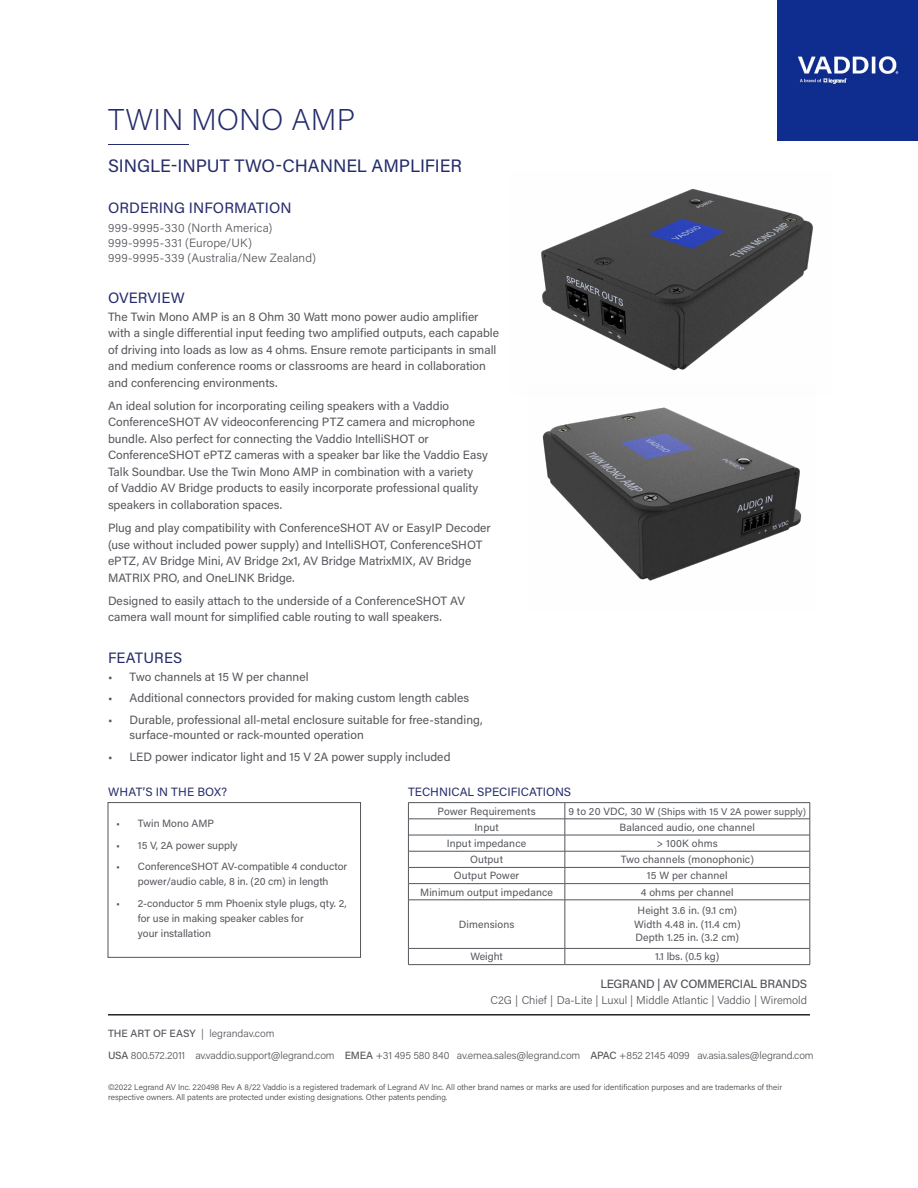
<style>
.page{position:relative;width:918px;height:1188px;background:#fff}
.page>*{position:absolute;margin:0;border:0;box-sizing:border-box;transform-origin:0 0}
.t1{font:200 30px "Acumin Pro";color:#252c6a}
.t2{font:18px "Acumin Pro";letter-spacing:-.005em;color:#252c6a}
.t3{font:15px "Acumin Pro";letter-spacing:.005em;color:#252c6a}
.t4{font:12px/16.5px "Acumin Pro";color:#54565b}
.t5{font:300 12px/15px "Acumin Pro";letter-spacing:.015em;color:#54565b}
.t6{font:12px "Acumin Pro";color:#252c6a}
.t7{font:500 12px "Acumin Pro";letter-spacing:-.025em;color:#54565b}
.t8{font:300 11.25px "Acumin Pro";color:#54565b}
.t9{font:10.5px/15px "Acumin Pro";letter-spacing:.005em;color:#54565b;text-align:center}
.t10{font:300 10.5px/21.9px "Acumin Pro";letter-spacing:-.015em;color:#54565b}
.t11{font:9.75px "Acumin Pro";letter-spacing:.01em;color:#54565b}
.t12{font:300 8.25px/9.9px "Acumin Pro";color:#414042}
.s1{font-size:10.5px}
.s2{font-weight:500}
</style>
<div class="page">
<hr style="left:108px;top:144px;width:81px;height:1px;background:#252c6a">
<hr style="left:565px;top:802px;width:245px;height:1px;background:#54565b">
<hr style="left:565px;top:819px;width:245px;height:1px;background:#54565b">
<hr style="left:565px;top:835px;width:245px;height:1px;background:#54565b">
<hr style="left:565px;top:851px;width:245px;height:1px;background:#54565b">
<hr style="left:565px;top:867px;width:245px;height:1px;background:#54565b">
<hr style="left:565px;top:883px;width:245px;height:1px;background:#54565b">
<hr style="left:565px;top:900px;width:245px;height:1px;background:#54565b">
<hr style="left:565px;top:948px;width:245px;height:1px;background:#54565b">
<hr style="left:565px;top:964px;width:245px;height:1px;background:#54565b">
<hr style="left:408px;top:802px;width:157px;height:1px;background:#54565b">
<hr style="left:409px;top:819px;width:156px;height:1px;background:#54565b">
<hr style="left:409px;top:835px;width:156px;height:1px;background:#54565b">
<hr style="left:409px;top:851px;width:156px;height:1px;background:#54565b">
<hr style="left:409px;top:867px;width:156px;height:1px;background:#54565b">
<hr style="left:409px;top:883px;width:156px;height:1px;background:#54565b">
<hr style="left:409px;top:900px;width:156px;height:1px;background:#54565b">
<hr style="left:409px;top:948px;width:156px;height:1px;background:#54565b">
<hr style="left:408px;top:964px;width:157px;height:1px;background:#54565b">
<svg style="left:408px;top:803px;width:1px;height:97px"></svg>
<svg style="left:565px;top:803px;width:1px;height:97px"></svg>
<svg style="left:810px;top:803px;width:1px;height:97px"></svg>
<hr style="left:408px;top:900px;width:1px;height:48px;background:#54565b">
<hr style="left:565px;top:900px;width:1px;height:48px;background:#54565b">
<hr style="left:810px;top:900px;width:1px;height:48px;background:#54565b">
<svg style="left:408px;top:948px;width:1px;height:16px"></svg>
<svg style="left:565px;top:949px;width:1px;height:15px"></svg>
<svg style="left:810px;top:948px;width:1px;height:16px"></svg>
<div style="left:778px;top:0;width:140px;height:140px;background:#0f2d8f"></div>
<hr style="left:108px;top:1015px;width:702px;height:1px;background:#000">
<img style="left:541px;top:188px;width:272px;height:183px">
<img style="left:542px;top:407px;width:260px;height:174px">
<div style="left:108px;top:802px;width:253px;height:156px;border:1px solid #54565b"></div>
<h1 class="t1" style="left:108px;top:99px;width:249px">TWIN MONO AMP</h1>
<h2 class="t2" style="left:108px;top:154px;width:355px">SINGLE-INPUT TWO-CHANNEL AMPLIFIER</h2>
<p class="t3" style="left:108px;top:198px;width:185px">ORDERING INFORMATION</p>
<p class="t5" style="left:108px;top:220px;width:210px">999-9995-330 (North America)<br>999-9995-331 (Europe/UK)<br>999-9995-339 (Australia/New Zealand)</p>
<p class="t3" style="left:108px;top:287px;width:78px">OVERVIEW</p>
<p class="t4" style="left:108px;top:308px;width:393px">The Twin Mono AMP is an 8 Ohm 30 Watt mono power audio amplifier with a single differential input feeding two amplified outputs, each capable of driving into loads as low as 4 ohms. Ensure remote participants in small and medium conference rooms or classrooms are heard in collaboration and conferencing environments.</p>
<p class="t4" style="left:108px;top:397px;width:381px">An ideal solution for incorporating ceiling speakers with a Vaddio ConferenceSHOT AV videoconferencing PTZ camera and microphone bundle. Also perfect for connecting the Vaddio IntelliSHOT or ConferenceSHOT ePTZ cameras with a speaker bar like the Vaddio Easy Talk Soundbar. Use the Twin Mono AMP in combination with a variety<br>of Vaddio AV Bridge products to easily incorporate professional quality speakers in collaboration spaces.</p>
<p class="t4" style="left:108px;top:519px;width:384px">Plug and play compatibility with ConferenceSHOT AV or EasyIP Decoder (use without included power supply) and IntelliSHOT, ConferenceSHOT ePTZ, AV Bridge Mini, AV Bridge 2x1, AV Bridge MatrixMIX, AV Bridge MATRIX PRO, and OneLINK Bridge.</p>
<p class="t4" style="left:108px;top:592px;width:359px">Designed to easily attach to the underside of a ConferenceSHOT AV camera wall mount for simplified cable routing to wall speakers.</p>
<p class="t3" style="left:108px;top:647px;width:76px">FEATURES</p>
<p class="t4" style="left:108px;top:668px;width:202px">• Two channels at 15 W per channel</p>
<p class="t4" style="left:108px;top:690px;width:363px">• Additional connectors provided for making custom length cables</p>
<p class="t4" style="left:130px;top:712px;width:354px;line-height:15px;text-indent:-22px">• Durable, professional all-metal enclosure suitable for free-standing, surface-mounted or rack-mounted operation</p>
<p class="t4" style="left:108px;top:748px;width:344px">• LED power indicator light and 15 V 2A power supply included</p>
<p class="t6" style="left:108px;top:783px;width:121px">WHAT’S IN THE BOX?</p>
<p class="t9" style="left:116px;top:815px;width:99px">• Twin Mono AMP</p>
<p class="t9" style="left:116px;top:837px;width:123px">• 15 V, 2A power supply</p>
<p class="t9" style="left:116px;top:859px;width:232px">• ConferenceSHOT AV-compatible 4 conductor power/audio cable, 8 in. (20 cm) in length</p>
<p class="t9" style="left:138px;top:896px;width:210px;text-align:left;text-indent:-22px">• 2-conductor 5 mm Phoenix style plugs, qty. 2, for use in making speaker cables for<br>your installation</p>
<p class="t6" style="left:408px;top:783px;width:164px">TECHNICAL SPECIFICATIONS</p>
<p class="t9" style="left:438px;top:803px;width:100px">Power Requirements</p>
<p class="t11" style="left:568px;top:804px;width:239px"><span class="s1">9 to 20 VDC, 30 W</span> (Ships with 15 V 2A power supply)</p>
<p class="t9" style="left:474px;top:819px;width:26px">Input</p>
<p class="t9" style="left:620px;top:819px;width:137px">Balanced audio, one channel</p>
<p class="t9" style="left:447px;top:835px;width:81px">Input impedance</p>
<p class="t9" style="left:657px;top:835px;width:62px">&gt; 100K ohms</p>
<p class="t9" style="left:470px;top:852px;width:34px">Output</p>
<p class="t9" style="left:621px;top:852px;width:135px">Two channels (monophonic)</p>
<p class="t9" style="left:454px;top:868px;width:67px">Output Power</p>
<p class="t9" style="left:647px;top:868px;width:82px">15 W per channel</p>
<p class="t9" style="left:420px;top:884px;width:134px">Minimum output impedance</p>
<p class="t9" style="left:641px;top:884px;width:94px">4 ohms per channel</p>
<p class="t9" style="left:459px;top:916px;width:57px">Dimensions</p>
<p class="t9" style="left:634px;top:904px;width:108px;line-height:13.5px">Height 3.6 in. (9.1 cm)<br>Width 4.48 in. (11.4 cm)<br>Depth 1.25 in. (3.2 cm)</p>
<p class="t9" style="left:470px;top:949px;width:34px">Weight</p>
<p class="t9" style="left:655px;top:949px;width:66px">1.1 lbs. (0.5 kg)</p>
<p class="t7" style="left:600px;top:976px;width:208px">LEGRAND | AV COMMERCIAL BRANDS</p>
<p class="t8" style="left:490px;top:992px;width:318px">C2G | Chief | Da-Lite | Luxul | Middle Atlantic | Vaddio | Wiremold</p>
<p class="t10" style="left:108px;top:1022px;width:707px"><span class="s2">THE ART OF EASY</span> | legrandav.com<br><span class="s2">USA</span> 800.572.2011 av.vaddio.support@legrand.com <span class="s2">EMEA</span> +31 495 580 840 av.emea.sales@legrand.com <span class="s2">APAC</span> +852 2145 4099 av.asia.sales@legrand.com</p>
<p class="t12" style="left:108px;top:1081px;width:676px">©2022 Legrand AV Inc. 220498 Rev A 8/22 Vaddio is a registered trademark of Legrand AV Inc. All other brand names or marks are used for identification purposes and are trademarks of their respective owners. All patents are protected under existing designations. Other patents pending.</p>
</div>
